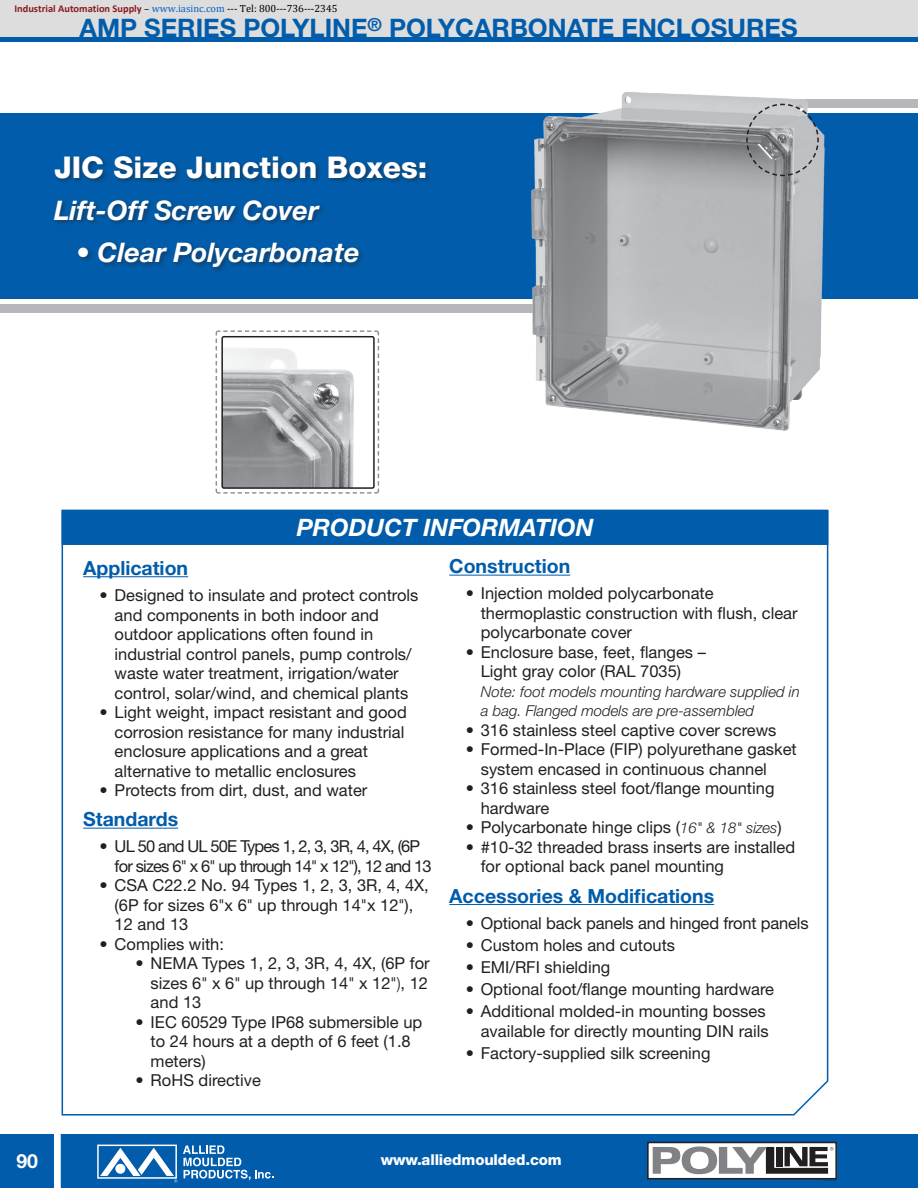
<style>
.page{position:relative;width:918px;height:1188px;background:#fff}
.page>*{position:absolute;margin:0;border:0;box-sizing:border-box;transform-origin:0 0}
.t1{font:800 30px "Helvetica Neue LT Std";color:#fff}
.t2{font:italic 700 27px "Helvetica Neue LT Std";color:#fff}
.t3{font:700 25.5px "Helvetica Neue LT Std";color:#015dab}
.t4{font:italic 700 24px "Helvetica Neue LT Std";color:#fff}
.Blue_wording{font:700 19.5px "Helvetica Neue LT Std";color:#015dab}
.t5{font:700 19.5px "Helvetica Neue LT Std";color:#fff}
.Paragraph_Style_1{font:16.5px/19.5px "Helvetica Neue LT Std";color:#231f20}
.Paragraph_Style_1-2{font:16.5px/19.5px "Helvetica Neue LT Std";letter-spacing:-.05em;color:#231f20}
.Paragraph_Style_1-3{font:italic 300 15px/19.5px "Helvetica Neue LT Std";color:#231f20}
.t6{font:800 15px "Helvetica Neue LT Std";letter-spacing:-.01em;color:#fff}
.t7{font:700 10.5px "Calibri";color:#881b1f}
.s1{font-family:"Cambria";font-weight:400;color:#000}
.s2{font-family:"Cambria";font-weight:400;color:#0461c2}
.s3{font-weight:300}
.s4{font-weight:300;font-style:italic;font-size:15px}
</style>
<div class="page">
<div style="left:58px;top:1134px;width:860px;height:54px;background:#015dab"></div>
<div style="left:0;top:304px;width:674px;height:9px;background:#b6b7bb"></div>
<div style="left:694px;top:99px;width:224px;height:9px;background:#b6b7bb"></div>
<div style="left:0;top:1134px;width:55px;height:54px;background:#015dab"></div>
<svg style="left:54px;top:1134px;width:7px;height:54px"></svg>
<svg style="left:61px;top:509px;width:768px;height:607px"></svg>
<div style="left:0;top:113px;width:918px;height:186px;background:#015dab"></div>
<div style="left:648px;top:1142px;width:188px;height:37px;background:#fff"></div>
<div style="left:647px;top:1142px;width:190px;height:38px;border:2px solid #231f20"></div>
<svg style="left:653px;top:1147px;width:180px;height:27px"></svg>
<div style="left:0;top:0;width:918px;height:37px;background:#dedddd"></div>
<div style="left:0;top:37px;width:918px;height:5px;background:#015dab"></div>
<div style="left:97px;top:1145px;width:80px;height:34px;border:1px solid #fff"></div>
<svg style="left:183px;top:1145px;width:90px;height:35px"></svg>
<svg style="left:100px;top:1148px;width:77px;height:35px"></svg>
<hr style="left:449px;top:575px;width:121px;height:1px;background:#015dab">
<hr style="left:449px;top:904px;width:265px;height:1px;background:#015dab">
<hr style="left:83px;top:576px;width:105px;height:1px;background:#015dab">
<hr style="left:83px;top:828px;width:95px;height:1px;background:#015dab">
<div style="left:52px;top:154px;width:380px;height:120px;background:#231f20;opacity:.5"></div>
<svg style="left:215px;top:330px;width:165px;height:164px"></svg>
<img style="left:224px;top:339px;width:148px;height:147px">
<div style="left:221px;top:336px;width:154px;height:153px;border:2px solid #231f20;border-radius:2px"></div>
<img style="left:531px;top:92px;width:294px;height:339px">
<svg style="left:746px;top:103px;width:74px;height:74px;background:#a3a6aa"></svg>
<p class="t7" style="left:14px;top:4px;width:325px">Industrial Automation Supply <span class="s1">–</span> <span class="s2">www.iasinc.com</span> <span class="s1">--‐ Tel: 800--‐736--‐2345</span></p>
<h3 class="t3" style="left:80px;top:12px;width:720px">AMP SERIES POLYLINE<sup>®</sup> POLYCARBONATE ENCLOSURES</h3>
<p class="t1" style="left:54px;top:149px;width:375px">JIC Size Junction Boxes:</p>
<p class="t2" style="left:54px;top:193px;width:266px">Lift-Off Screw Cover</p>
<p class="t2" style="left:77px;top:235px;width:285px">• Clear Polycarbonate</p>
<h3 class="t4" style="left:297px;top:513px;width:298px">PRODUCT INFORMATION</h3>
<p class="t5" style="left:16px;top:1149px;width:23px">90</p>
<p class="Blue_wording" style="left:83px;top:556px;width:107px">Application</p>
<p class="Paragraph_Style_1" style="left:115px;top:585px;width:305px;text-indent:-15px">• Designed to insulate and protect controls and components in both indoor and outdoor applications often found in industrial control panels, pump controls/ waste water treatment, irrigation/water control, solar/wind, and chemical plants</p>
<p class="Paragraph_Style_1" style="left:115px;top:702px;width:294px;text-indent:-15px">• Light weight, impact resistant and good corrosion resistance for many industrial enclosure applications and a great alternative to metallic enclosures</p>
<p class="Paragraph_Style_1" style="left:100px;top:780px;width:269px">• Protects from dirt, dust, and water</p>
<p class="Blue_wording" style="left:83px;top:807px;width:97px">Standards</p>
<p class="Paragraph_Style_1-2" style="left:115px;top:837px;width:319px;text-indent:-15px">• UL 50 and UL 50E Types 1, 2, 3, 3R, 4, 4X, (6P for sizes 6<span class="s3">"</span> x 6<span class="s3">"</span> up through 14<span class="s3">"</span> x 12<span class="s3">"</span>), 12 and 13</p>
<p class="Paragraph_Style_1" style="left:115px;top:876px;width:316px;text-indent:-15px">• CSA C22.2 No. 94 Types 1, 2, 3, 3R, 4, 4X, (6P for sizes 6<span class="s3">"</span>x 6<span class="s3">"</span> up through 14<span class="s3">"</span>x 12<span class="s3">"</span>),<br>12 and 13</p>
<p class="Paragraph_Style_1" style="left:100px;top:934px;width:126px">• Complies with:</p>
<p class="Paragraph_Style_1" style="left:151px;top:954px;width:281px;text-align:justify;text-indent:-15px">• NEMA Types 1, 2, 3, 3R, 4, 4X, (6P for sizes 6<span class="s3">"</span> x 6<span class="s3">"</span> up through 14<span class="s3">"</span> x 12<span class="s3">")</span>, 12 and 13</p>
<p class="Paragraph_Style_1" style="left:151px;top:1012px;width:273px;text-indent:-15px">• IEC 60529 Type IP68 submersible up to 24 hours at a depth of 6 feet (1.8 meters)</p>
<p class="Paragraph_Style_1" style="left:136px;top:1071px;width:127px">• RoHS directive</p>
<p class="Blue_wording" style="left:449px;top:554px;width:122px">Construction</p>
<p class="Paragraph_Style_1" style="left:481px;top:584px;width:318px;text-indent:-15px">• Injection molded polycarbonate thermoplastic construction with flush, clear polycarbonate cover</p>
<p class="Paragraph_Style_1" style="left:466px;top:642px;width:242px">• Enclosure base, feet, flanges –</p>
<p class="Paragraph_Style_1" style="left:481px;top:662px;width:202px">Light gray color (RAL 7035)</p>
<p class="Paragraph_Style_1-3" style="left:481px;top:682px;width:320px">Note: foot models mounting hardware supplied in a bag. Flanged models are pre-assembled</p>
<p class="Paragraph_Style_1" style="left:466px;top:720px;width:312px">• 316 stainless steel captive cover screws</p>
<p class="Paragraph_Style_1" style="left:481px;top:740px;width:317px;text-indent:-15px">• Formed-In-Place (FIP) polyurethane gasket system encased in continuous channel</p>
<p class="Paragraph_Style_1" style="left:481px;top:779px;width:295px;text-indent:-15px">• 316 stainless steel foot/flange mounting hardware</p>
<p class="Paragraph_Style_1" style="left:466px;top:818px;width:318px">• Polycarbonate hinge clips (<span class="s4">16" &amp; 18" sizes</span>)</p>
<p class="Paragraph_Style_1" style="left:481px;top:837px;width:316px;text-indent:-15px">• #10-32 threaded brass inserts are installed for optional back panel mounting</p>
<p class="Blue_wording" style="left:449px;top:884px;width:266px">Accessories &amp; Modifications</p>
<p class="Paragraph_Style_1" style="left:466px;top:913px;width:344px">• Optional back panels and hinged front panels</p>
<p class="Paragraph_Style_1" style="left:466px;top:935px;width:211px">• Custom holes and cutouts</p>
<p class="Paragraph_Style_1" style="left:466px;top:957px;width:146px">• EMI/RFI shielding</p>
<p class="Paragraph_Style_1" style="left:466px;top:979px;width:310px">• Optional foot/flange mounting hardware</p>
<p class="Paragraph_Style_1" style="left:466px;top:1001px;width:304px;text-align:right">• Additional molded-in mounting bosses available for directly mounting DIN rails</p>
<p class="Paragraph_Style_1" style="left:466px;top:1043px;width:246px">• Factory-supplied silk screening</p>
<p class="t6" style="left:381px;top:1151px;width:182px">www.alliedmoulded.com</p>
</div>
